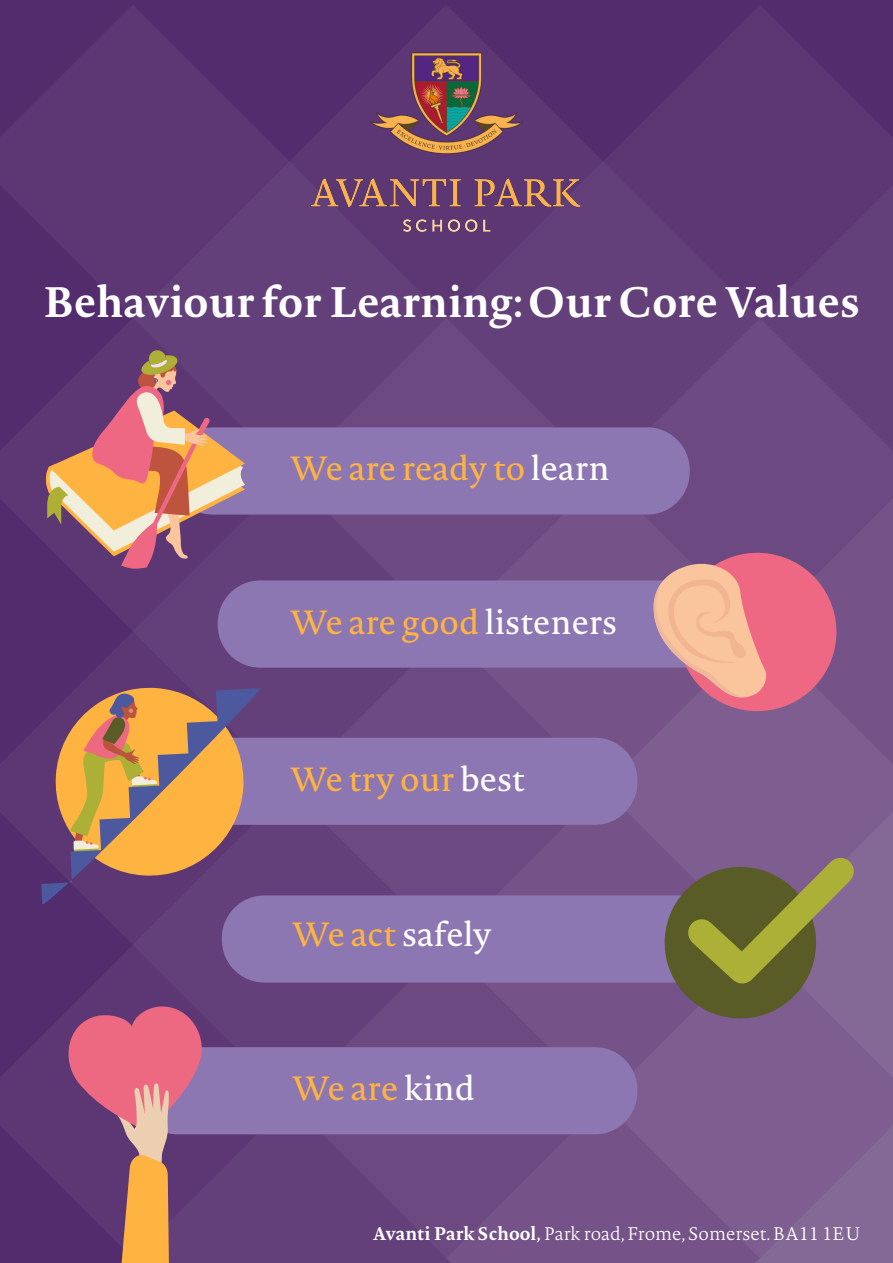
<style>
.page{position:relative;width:893px;height:1263px;background:#fff}
.page>*{position:absolute;margin:0;border:0;box-sizing:border-box;transform-origin:0 0}
.t1{font:700 42px "Novel Std";color:#fff}
.t2{font:33px "Novel Std";color:#ffb341}
.t3{font:33px "Novel Std";color:#fff}
.t4{font:200 18px "Novel Std";color:#fff}
.s1{color:#fff}
.s2{color:#ffb341}
.s3{font-weight:700}
</style>
<div class="page">
<img style="left:0;top:0;width:893px;height:1263px">
<div style="left:135px;top:1047px;width:502px;height:87px;background:#8d77b2;border-radius:43px"></div>
<div style="left:62px;top:738px;width:575px;height:87px;background:#8d77b2;border-radius:43px"></div>
<img style="left:247px;top:0;width:340px;height:283px">
<svg style="left:61px;top:1004px;width:148px;height:259px;background:#a15e78"></svg>
<div style="left:170px;top:427px;width:520px;height:87px;background:#8d77b2;border-radius:43px"></div>
<svg style="left:41px;top:688px;width:223px;height:217px;background:#63427f"></svg>
<svg style="left:53px;top:685px;width:194px;height:194px;background:#be895a"></svg>
<div style="left:218px;top:580px;width:533px;height:88px;background:#8d77b2;border-radius:43px"></div>
<div style="left:222px;top:895px;width:533px;height:87px;background:#8d77b2;border-radius:43px"></div>
<svg style="left:43px;top:349px;width:202px;height:220px;background:#a26d77"></svg>
<svg style="left:642px;top:550px;width:197px;height:164px;background:#cb7e8e"></svg>
<svg style="left:662px;top:833px;width:216px;height:188px;background:#796a60"></svg>
<p class="t1" style="left:43px;top:276px;width:819px">Behaviour for Learning: Our Core Values</p>
<p class="t2" style="left:290px;top:449px;width:321px">We are ready to <span class="s1">learn</span></p>
<p class="t2" style="left:290px;top:602px;width:329px">We are good <span class="s1">listeners</span></p>
<p class="t2" style="left:290px;top:759px;width:237px">We try our <span class="s1">best</span></p>
<p class="t3" style="left:292px;top:915px;width:201px"><span class="s2">We act</span> safely</p>
<p class="t2" style="left:292px;top:1069px;width:184px">We are <span class="s1">kind</span></p>
<p class="t4" style="left:373px;top:1223px;width:489px"><span class="s3">Avanti Park School,</span> Park road, Frome, Somerset. BA11 1EU</p>
</div>
